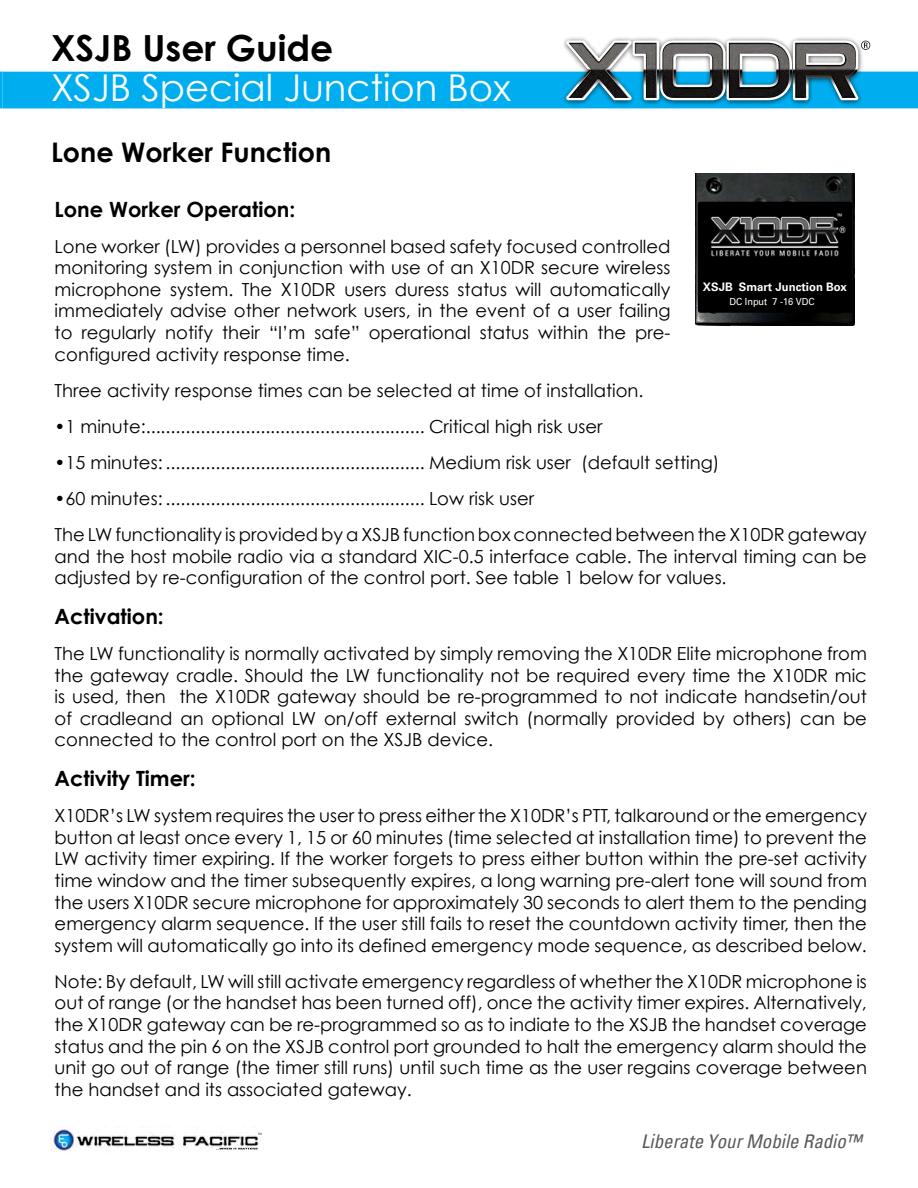
<style>
.page{position:relative;width:918px;height:1188px;background:#fff}
.page>*{position:absolute;margin:0;border:0;box-sizing:border-box;transform-origin:0 0}
.t1{font:37.05px "Century Gothic";color:#fff}
.t2{font:700 36px "Century Gothic";color:#000}
.t3{font:700 27px "Century Gothic";color:#000}
.TOC_LEVEL1{font:700 21px "Century Gothic";color:#000}
.t4{font:italic condensed 18.9px "Univers";color:#58595b}
.TOC_LEVEL1-2{font:18px/21.6px "Century Gothic";color:#000;text-align:justify}
.t5{font:700 11.7px "Univers";color:#fff}
.t6{font:9.75px "Univers";color:#fff;scale:.94 1}
.t7{font:8.7px "Century Gothic";color:#fff;scale:.86 1}
</style>
<div class="page">
<hr style="left:0;top:72px;width:2px;height:36px;background:#00aeef">
<div style="left:2px;top:72px;width:916px;height:36px;background:#00aeef"></div>
<img style="left:562px;top:37px;width:313px;height:68px">
<img style="left:566px;top:40px;width:292px;height:60px">
<img style="left:50px;top:1129px;width:214px;height:22px">
<img style="left:183px;top:1137px;width:74px;height:9px">
<img style="left:696px;top:173px;width:159px;height:152px">
<div style="left:698px;top:202px;width:154px;height:111px;background:#000;border-radius:3px"></div>
<img style="left:710px;top:213px;width:133px;height:44px">
<div style="left:833px;top:221px;width:13px;height:7px;background:#000"></div>
<h2 class="t2" style="left:51px;top:25px;width:284px">XSJB User Guide</h2>
<p class="t1" style="left:51px;top:65px;width:461px">XSJB Special Junction Box</p>
<p class="t3" style="left:51px;top:136px;width:282px">Lone Worker Function</p>
<p class="TOC_LEVEL1" style="left:55px;top:196px;width:242px">Lone Worker Operation:</p>
<p class="TOC_LEVEL1-2" style="left:55px;top:235px;width:617px">Lone worker (LW) provides a personnel based safety focused controlled monitoring system in conjunction with use of an X10DR secure wireless microphone system. The X10DR users duress status will automatically immediately advise other network users, in the event of a user failing to regularly notify their “I’m safe” operational status within the pre&shy;configured activity response time.</p>
<p class="TOC_LEVEL1-2" style="left:55px;top:379px;width:590px">Three activity response times can be selected at time of installation.</p>
<p class="TOC_LEVEL1-2" style="left:55px;top:415px;width:549px">•1 minute:........................................................ Critical high risk user</p>
<p class="TOC_LEVEL1-2" style="left:55px;top:451px;width:666px">•15 minutes: .................................................... Medium risk user (default setting)</p>
<p class="TOC_LEVEL1-2" style="left:55px;top:487px;width:481px">•60 minutes: .................................................... Low risk user</p>
<p class="TOC_LEVEL1-2" style="left:55px;top:523px;width:814px">The LW functionality is provided by a XSJB function box connected between the X10DR gateway and the host mobile radio via a standard XIC-0.5 interface cable. The interval timing can be adjusted by re-configuration of the control port. See table 1 below for values.</p>
<p class="TOC_LEVEL1" style="left:55px;top:603px;width:111px">Activation:</p>
<p class="TOC_LEVEL1-2" style="left:55px;top:642px;width:814px">The LW functionality is normally activated by simply removing the X10DR Elite microphone from the gateway cradle. Should the LW functionality not be required every time the X10DR mic is used, then the X10DR gateway should be re-programmed to not indicate handsetin/out of cradleand an optional LW on/off external switch (normally provided by others) can be connected to the control port on the XSJB device.</p>
<p class="TOC_LEVEL1" style="left:55px;top:765px;width:143px">Activity Timer:</p>
<p class="TOC_LEVEL1-2" style="left:55px;top:805px;width:814px">X10DR’s LW system requires the user to press either the X10DR’s PTT, talkaround or the emergency button at least once every 1, 15 or 60 minutes (time selected at installation time) to prevent the LW activity timer expiring. If the worker forgets to press either button within the pre-set activity time window and the timer subsequently expires, a long warning pre-alert tone will sound from the users X10DR secure microphone for approximately 30 seconds to alert them to the pending emergency alarm sequence. If the user still fails to reset the countdown activity timer, then the system will automatically go into its defined emergency mode sequence, as described below.</p>
<p class="TOC_LEVEL1-2" style="left:55px;top:970px;width:814px">Note: By default, LW will still activate emergency regardless of whether the X10DR microphone is out of range (or the handset has been turned off), once the activity timer expires. Alternatively, the X10DR gateway can be re-programmed so as to indiate to the XSJB the handset coverage status and the pin 6 on the XSJB control port grounded to halt the emergency alarm should the unit go out of range (the timer still runs) until such time as the user regains coverage between the handset and its associated gateway.</p>
<p class="t7" style="left:840px;top:224px;width:8px">®</p>
<p class="t5" style="left:703px;top:280px;width:146px">XSJB Smart Junction Box</p>
<p class="t6" style="left:730px;top:296px;width:92px">DC Input 7 -16 VDC</p>
<p class="t4" style="left:641px;top:1129px;width:222px">Liberate Your Mobile Radio™</p>
</div>
